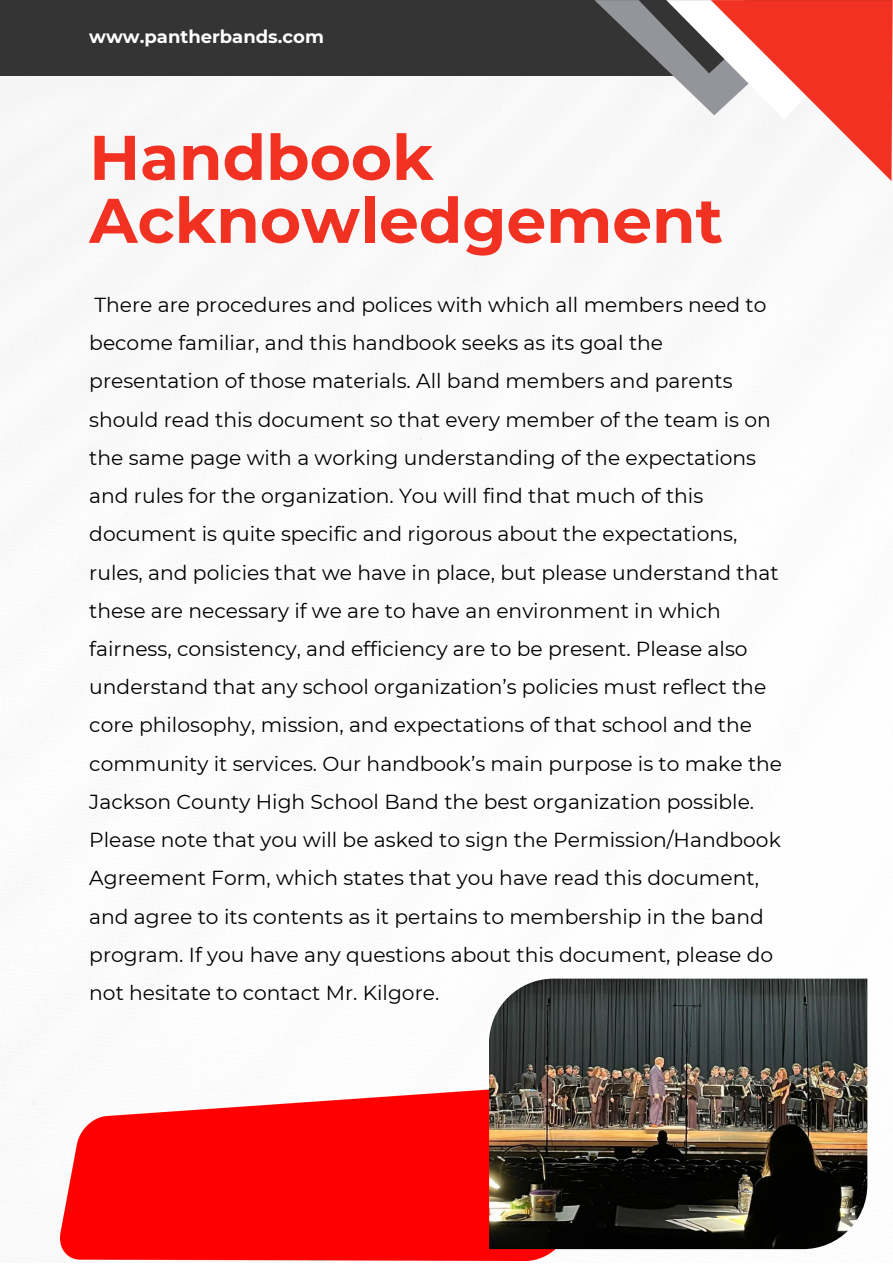
<style>
.page{position:relative;width:893px;height:1264px;background:#fff}
.page>*{position:absolute;margin:0;border:0;box-sizing:border-box;transform-origin:0 0}
.t1{font:700 63px/63px "Montserrat";color:#f13223}
.t2{font:20.25px/38.2px "Montserrat";color:#000}
.t3{font:700 18px "Montserrat";color:#fff}
</style>
<div class="page">
<div style="left:0;top:0;width:891px;height:75px;background:#343434"></div>
<svg style="left:594px;top:0;width:298px;height:181px"></svg>
<img style="left:60px;top:1089px;width:525px;height:170px">
<img style="left:489px;top:978px;width:378px;height:271px">
<p class="t3" style="left:89px;top:25px;width:236px">www.pantherbands.com</p>
<h1 class="t1" style="left:89px;top:126px;width:635px">Handbook<br>Acknowledgement</h1>
<p class="t2" style="left:89px;top:285px;width:694px">There are procedures and polices with which all members need to become familiar, and this handbook seeks as its goal the presentation of those materials. All band members and parents should read this document so that every member of the team is on the same page with a working understanding of the expectations and rules for the organization. You will find that much of this document is quite specific and rigorous about the expectations, rules, and policies that we have in place, but please understand that these are necessary if we are to have an environment in which fairness, consistency, and efficiency are to be present. Please also understand that any school organization’s policies must reflect the core philosophy, mission, and expectations of that school and the community it services. Our handbook’s main purpose is to make the Jackson County High School Band the best organization possible.<br>Please note that you will be asked to sign the Permission/Handbook Agreement Form, which states that you have read this document, and agree to its contents as it pertains to membership in the band program. If you have any questions about this document, please do not hesitate to contact Mr. Kilgore.</p>
</div>
